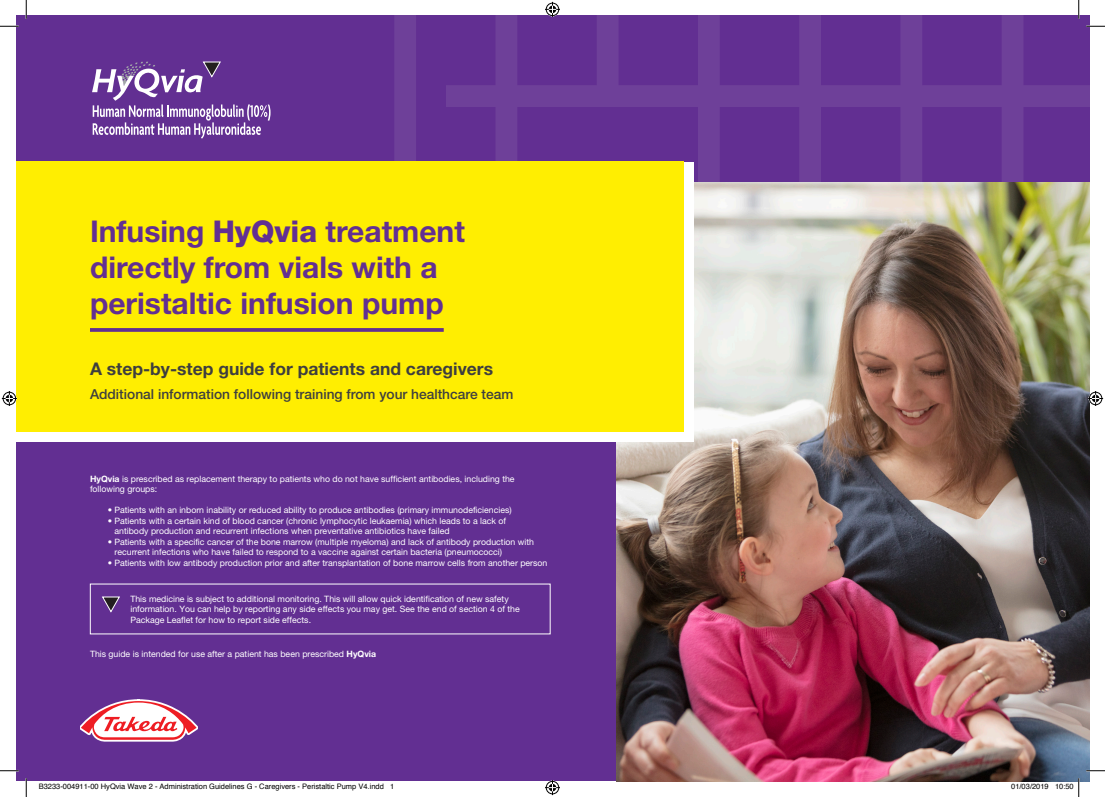
<style>
.page{position:relative;width:1105px;height:797px;background:#fff}
.page>*{position:absolute;margin:0;border:0;box-sizing:border-box;transform-origin:0 0}
.t1{font:700 30px/36px "Helvetica Neue LT Std";color:#622f92}
.t2{font:700 17.5px "Helvetica Neue LT Std";color:#3e3e3f}
.t3{font:500 13.75px "Helvetica Neue LT Std";color:#3e3e3f}
.Intro{font:8.75px/10.5px "Helvetica Neue LT Std";color:#fff}
.t4{font:7.5px "Helvetica";color:#000}
.s1{font-weight:800}
.s2{font-weight:700}
</style>
<div class="page">
<div style="left:16px;top:16px;width:1073px;height:765px;background:#622f92"></div>
<div style="left:446px;top:85px;width:643px;height:22px;background:#6e4099"></div>
<div style="left:1002px;top:16px;width:21px;height:481px;background:#6e4099"></div>
<div style="left:900px;top:16px;width:22px;height:748px;background:#6e4099"></div>
<div style="left:799px;top:16px;width:22px;height:180px;background:#6e4099"></div>
<div style="left:698px;top:16px;width:22px;height:610px;background:#6e4099"></div>
<div style="left:597px;top:16px;width:22px;height:80px;background:#6e4099"></div>
<div style="left:495px;top:16px;width:22px;height:181px;background:#6e4099"></div>
<div style="left:394px;top:16px;width:22px;height:306px;background:#6e4099"></div>
<img style="left:616px;top:182px;width:473px;height:599px">
<div style="left:16px;top:162px;width:678px;height:279px;background:#fff"></div>
<div style="left:17px;top:162px;width:667px;height:270px;background:#ffee01"></div>
<svg style="left:92px;top:61px;width:179px;height:78px"></svg>
<svg style="left:90px;top:328px;width:354px;height:4px"></svg>
<svg style="left:102px;top:596px;width:18px;height:17px"></svg>
<svg style="left:80px;top:699px;width:117px;height:42px"></svg>
<svg style="left:0;top:25px;width:19px;height:2px"></svg>
<svg style="left:1086px;top:25px;width:19px;height:2px"></svg>
<svg style="left:0;top:770px;width:19px;height:1px"></svg>
<svg style="left:1086px;top:770px;width:19px;height:1px"></svg>
<svg style="left:25px;top:0;width:2px;height:19px"></svg>
<svg style="left:25px;top:778px;width:2px;height:19px"></svg>
<svg style="left:1078px;top:0;width:1px;height:19px"></svg>
<svg style="left:545px;top:2px;width:15px;height:15px"></svg>
<svg style="left:545px;top:780px;width:15px;height:15px"></svg>
<svg style="left:2px;top:391px;width:15px;height:15px"></svg>
<svg style="left:1088px;top:391px;width:15px;height:15px"></svg>
<svg style="left:1055px;top:778px;width:24px;height:19px"></svg>
<p class="t1" style="left:90px;top:212px;width:376px">Infusing <span class="s1">HyQvia</span> treatment directly from vials with a peristaltic infusion pump</p>
<p class="t2" style="left:90px;top:357px;width:405px">A step-by-step guide for patients and caregivers</p>
<p class="t3" style="left:90px;top:386px;width:425px">Additional information following training from your healthcare team</p>
<p class="Intro" style="left:90px;top:473px;width:426px"><span class="s2">HyQvia</span> is prescribed as replacement therapy to patients who do not have sufficient antibodies, including the following groups:</p>
<p class="Intro" style="left:108px;top:505px;width:406px">• Patients with an inborn inability or reduced ability to produce antibodies (primary immunodeficiencies)</p>
<p class="Intro" style="left:115px;top:515px;width:393px;text-indent:-7px">• Patients with a certain kind of blood cancer (chronic lymphocytic leukaemia) which leads to a lack of antibody production and recurrent infections when preventative antibiotics have failed</p>
<p class="Intro" style="left:115px;top:536px;width:421px;text-indent:-7px">• Patients with a specific cancer of the bone marrow (multiple myeloma) and lack of antibody production with recurrent infections who have failed to respond to a vaccine against certain bacteria (pneumococci)</p>
<p class="Intro" style="left:108px;top:557px;width:441px">• Patients with low antibody production prior and after transplantation of bone marrow cells from another person</p>
<p class="Intro" style="left:130px;top:593px;width:391px">This medicine is subject to additional monitoring. This will allow quick identification of new safety information. You can help by reporting any side effects you may get. See the end of section 4 of the<br>Package Leaflet for how to report side effects.</p>
<p class="Intro" style="left:90px;top:648px;width:288px">This guide is intended for use after a patient has been prescribed <span class="s2">HyQvia</span></p>
<p class="t4" style="left:39px;top:781px;width:357px">B3233-004911-00 HyQvia Wave 2 - Administration Guidelines G - Caregivers - Peristaltic Pump V4.indd 1</p>
<p class="t4" style="left:1011px;top:781px;width:64px">01/03/2019 10:50</p>
</div>
